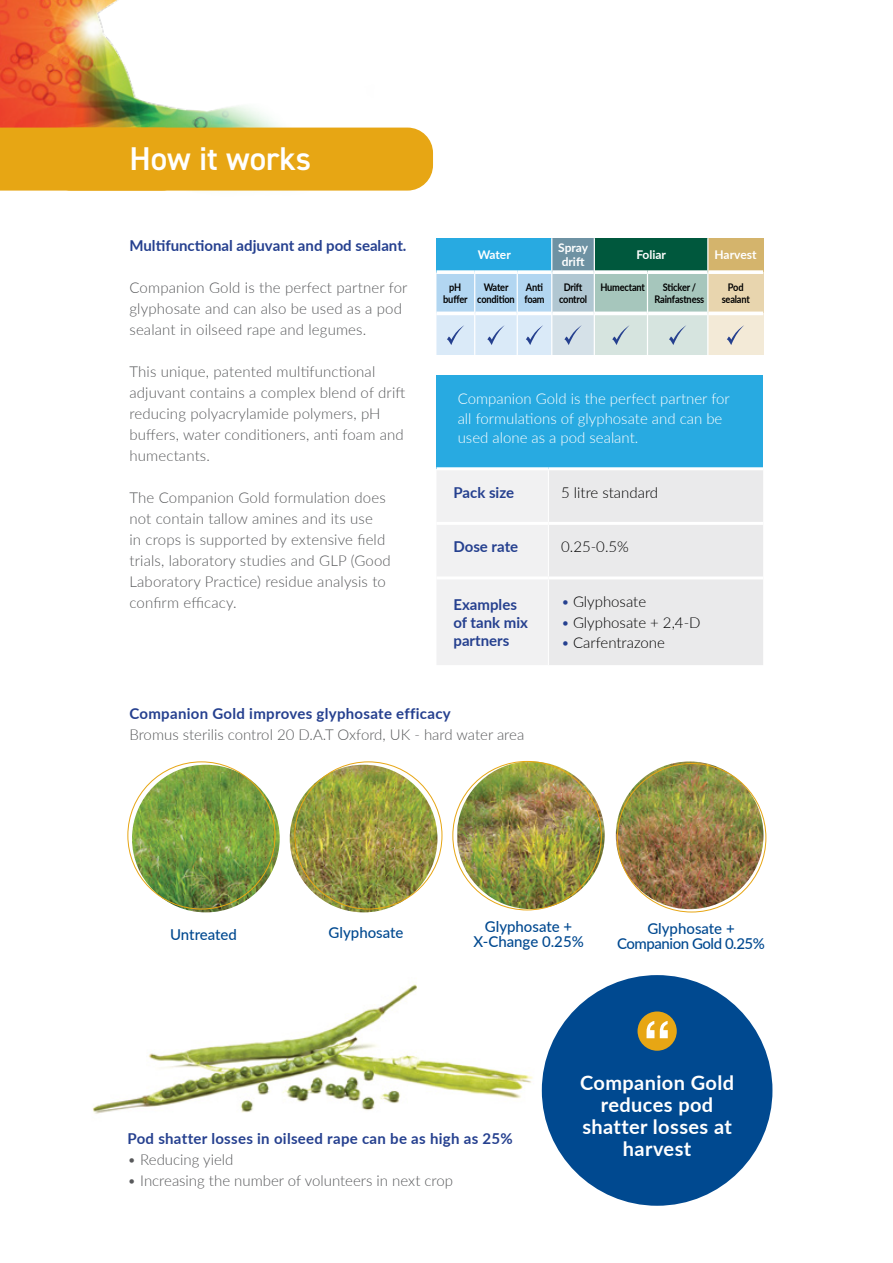
<style>
.page{position:relative;width:893px;height:1263px;background:#fff}
.page>*{position:absolute;margin:0;border:0;box-sizing:border-box;transform-origin:0 0}
.t1{font:600 33px "DIN2014";color:#fff}
.t2{font:700 19.95px/22.2px "Lato";letter-spacing:.02em;color:#fff;text-align:center}
.t3{font:300 15px/21px "Lato";letter-spacing:.01em;color:#58595b}
.t4{font:700 15px/18px "Lato";letter-spacing:.005em;color:#25408f}
.t5{font:300 15px/19.5px "Lato";color:#fff}
.t6{font:300 15px "Lato";color:#000}
.t7{font:500 15px/15px "Lato";letter-spacing:-.005em;color:#004990;text-align:center}
.t8{font:500 15px/15px "Lato";letter-spacing:-.03em;color:#004990;text-align:center}
.t9{font:700 12px/14.4px "Lato";color:#fff}
.t10{font:700 10.5px/12px "Lato";letter-spacing:-.02em;color:#000;text-align:center;scale:.88 1}
.s1{color:#25408f}
</style>
<div class="page">
<img style="left:0;top:0;width:376px;height:128px">
<div style="left:0;top:128px;width:66px;height:63px;background:#e7a614"></div>
<div style="left:46px;top:128px;width:387px;height:63px;background:#e7a614;border-radius:26px"></div>
<div style="left:436px;top:375px;width:327px;height:94px;background:#28aae1"></div>
<div style="left:437px;top:470px;width:326px;height:195px;background:#eaeaeb"></div>
<hr style="left:548px;top:470px;width:1px;height:52px;background:#fff">
<hr style="left:548px;top:525px;width:1px;height:51px;background:#fff">
<hr style="left:548px;top:579px;width:1px;height:86px;background:#fff">
<hr style="left:436px;top:522px;width:112px;height:3px;background:#fff">
<hr style="left:548px;top:522px;width:215px;height:3px;background:#fff">
<hr style="left:436px;top:576px;width:112px;height:3px;background:#fff">
<hr style="left:548px;top:576px;width:215px;height:3px;background:#fff">
<hr style="left:436px;top:467px;width:112px;height:3px;background:#fff">
<hr style="left:548px;top:467px;width:215px;height:3px;background:#fff">
<div style="left:436px;top:238px;width:116px;height:34px;background:#28aae1"></div>
<div style="left:552px;top:238px;width:42px;height:34px;background:#6e92a3"></div>
<div style="left:594px;top:238px;width:114px;height:34px;background:#00583d"></div>
<div style="left:708px;top:238px;width:55px;height:34px;background:#d4b46c"></div>
<div style="left:552px;top:272px;width:42px;height:41px;background:#b1c7d2"></div>
<div style="left:708px;top:272px;width:55px;height:41px;background:#e8d5ae"></div>
<div style="left:552px;top:313px;width:42px;height:42px;background:#d5e1e8"></div>
<div style="left:708px;top:313px;width:55px;height:42px;background:#f3ead7"></div>
<svg style="left:436px;top:270px;width:39px;height:2px"></svg>
<svg style="left:475px;top:270px;width:42px;height:2px"></svg>
<svg style="left:517px;top:270px;width:34px;height:2px"></svg>
<svg style="left:552px;top:270px;width:42px;height:4px"></svg>
<svg style="left:595px;top:270px;width:52px;height:2px"></svg>
<svg style="left:647px;top:270px;width:60px;height:2px"></svg>
<svg style="left:708px;top:270px;width:55px;height:4px"></svg>
<hr style="left:552px;top:312px;width:42px;height:3px;background:#fff">
<hr style="left:708px;top:312px;width:55px;height:3px;background:#fff">
<hr style="left:551px;top:238px;width:1px;height:34px;background:#fff">
<hr style="left:594px;top:238px;width:1px;height:34px;background:#fff">
<hr style="left:707px;top:238px;width:1px;height:34px;background:#fff">
<svg style="left:436px;top:272px;width:116px;height:83px;background:#c9e0f3"></svg>
<svg style="left:564px;top:325px;width:18px;height:20px"></svg>
<svg style="left:594px;top:272px;width:114px;height:83px;background:#c2d7d1"></svg>
<svg style="left:727px;top:325px;width:17px;height:20px"></svg>
<img style="left:132px;top:765px;width:148px;height:147px;border-radius:74px">
<img style="left:290px;top:765px;width:147px;height:147px;border-radius:74px">
<img style="left:457px;top:761px;width:148px;height:148px">
<img style="left:616px;top:761px;width:147px;height:148px;border-radius:74px">
<img style="left:93px;top:984px;width:440px;height:130px">
<div style="left:542px;top:975px;width:230px;height:231px;background:#004990;border-radius:50%"></div>
<div style="left:637px;top:1011px;width:40px;height:40px;background:#e7a614;border-radius:50%"></div>
<svg style="left:646px;top:1021px;width:22px;height:17px"></svg>
<h1 class="t1" style="left:129px;top:137px;width:183px">How it works</h1>
<p class="t4" style="left:129px;top:236px;width:279px">Multifunctional adjuvant and pod sealant.</p>
<p class="t3" style="left:129px;top:277px;width:280px">Companion Gold is the perfect partner for glyphosate and can also be used as a pod sealant in oilseed rape and legumes.</p>
<p class="t3" style="left:129px;top:361px;width:277px">This unique, patented multifunctional adjuvant contains a complex blend of drift reducing polyacrylamide polymers, pH buffers, water conditioners, anti foam and humectants.</p>
<p class="t3" style="left:129px;top:487px;width:263px">The Companion Gold formulation does not contain tallow amines and its use<br>in crops is supported by extensive field trials, laboratory studies and GLP (Good Laboratory Practice) residue analysis to confirm efficacy.</p>
<p class="t9" style="left:478px;top:247px;width:35px">Water</p>
<p class="t9" style="left:558px;top:240px;width:31px">Spray drift</p>
<p class="t9" style="left:636px;top:247px;width:31px">Foliar</p>
<p class="t9" style="left:714px;top:247px;width:43px">Harvest</p>
<p class="t10" style="left:443px;top:281px;width:29px">pH buffer</p>
<p class="t10" style="left:477px;top:281px;width:44px">Water condition</p>
<p class="t10" style="left:524px;top:281px;width:25px;text-align:left">Anti foam</p>
<p class="t10" style="left:559px;top:281px;width:33px">Drift control</p>
<p class="t10" style="left:600px;top:281px;width:52px">Humectant</p>
<p class="t10" style="left:655px;top:281px;width:58px">Sticker /<br>Rainfastness</p>
<p class="t10" style="left:722px;top:281px;width:33px">Pod sealant</p>
<p class="t5" style="left:458px;top:389px;width:274px">Companion Gold is the perfect partner for all formulations of glyphosate and can be used alone as a pod sealant.</p>
<p class="t4" style="left:453px;top:483px;width:62px">Pack size</p>
<p class="t6" style="left:561px;top:482px;width:99px">5 litre standard</p>
<p class="t4" style="left:453px;top:537px;width:66px">Dose rate</p>
<p class="t6" style="left:561px;top:537px;width:69px">0.25-0.5%</p>
<p class="t4" style="left:453px;top:594px;width:76px">Examples of tank mix partners</p>
<p class="t6" style="left:561px;top:591px;width:86px"><span class="s1">•</span> Glyphosate</p>
<p class="t6" style="left:561px;top:612px;width:141px"><span class="s1">•</span> Glyphosate + 2,4-D</p>
<p class="t6" style="left:561px;top:632px;width:105px"><span class="s1">•</span> Carfentrazone</p>
<p class="t4" style="left:129px;top:704px;width:323px">Companion Gold improves glyphosate efficacy</p>
<p class="t3" style="left:129px;top:724px;width:396px">Bromus sterilis control 20 D.A.T Oxford, UK - hard water area</p>
<p class="t7" style="left:170px;top:926px;width:68px">Untreated</p>
<p class="t7" style="left:329px;top:924px;width:76px">Glyphosate</p>
<p class="t7" style="left:473px;top:918px;width:112px">Glyphosate +<br>X-Change 0.25%</p>
<p class="t8" style="left:617px;top:920px;width:149px">Glyphosate +<br>Companion Gold 0.25%</p>
<p class="t4" style="left:127px;top:1129px;width:387px">Pod shatter losses in oilseed rape can be as high as 25%</p>
<p class="t3" style="left:127px;top:1148px;width:107px">• Reducing yield</p>
<p class="t3" style="left:127px;top:1169px;width:327px">• Increasing the number of volunteers in next crop</p>
<h2 class="t2" style="left:580px;top:1070px;width:155px">Companion Gold reduces pod shatter losses at harvest</h2>
</div>
